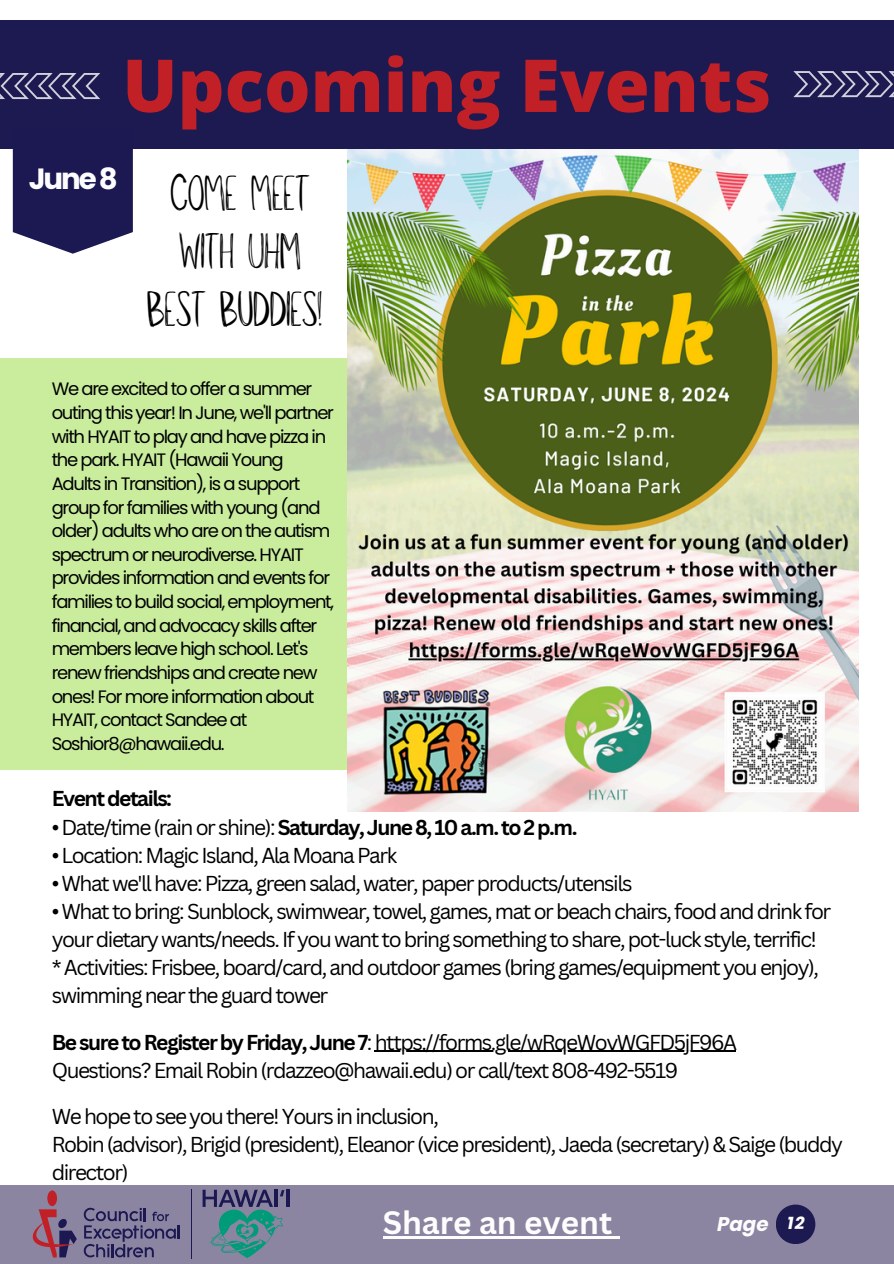
<style>
.page{position:relative;width:894px;height:1264px;background:#fff}
.page>*{position:absolute;margin:0;border:0;box-sizing:border-box;transform-origin:0 0}
.t1{font:800 73.05px "Open Sans";color:#c12026}
.t2{font:700 43.35px/57.8px "Louisville";letter-spacing:-.07em;color:#000;text-align:center}
.t3{font:700 31.5px "Canva Sans";color:#fdfdfd}
.t4{font:700 29.25px "Poppins";letter-spacing:-.07em;color:#fdfdfd}
.t5{font:21px/28.2px "Canva Sans";letter-spacing:-.07em;color:#000}
.t6{font:700 21px "Canva Sans";letter-spacing:-.07em;color:#000}
.t7{font:italic 700 19.8px "Poppins";color:#fdfdfd}
.t8{font:18px/23.7px "Poppins";letter-spacing:-.07em;color:#000}
.t9{font:italic 700 17.25px "Poppins";color:#fff}
.s1{font-weight:400}
.s2{font-weight:700}
</style>
<div class="page">
<div style="left:0;top:21px;width:893px;height:128px;background:#1d1951"></div>
<svg style="left:793px;top:71px;width:100px;height:27px"></svg>
<svg style="left:0;top:73px;width:100px;height:26px"></svg>
<div style="left:0;top:1185px;width:893px;height:78px;background:#8b85a1"></div>
<div style="left:775px;top:1204px;width:40px;height:39px;background:#1d1951;border-radius:50%"></div>
<div style="left:47px;top:1190px;width:10px;height:16px;background:#c12026;border-radius:50%"></div>
<svg style="left:83px;top:1207px;width:97px;height:50px"></svg>
<svg style="left:33px;top:1209px;width:44px;height:48px"></svg>
<hr style="left:191px;top:1189px;width:1px;height:70px;background:#1b1852">
<hr style="left:286px;top:1189px;width:3px;height:17px;background:#1b1852">
<svg style="left:202px;top:1189px;width:82px;height:69px"></svg>
<div style="left:0;top:358px;width:408px;height:412px;background:#c9ed9d"></div>
<img style="left:347px;top:149px;width:511px;height:662px">
<svg style="left:13px;top:149px;width:120px;height:104px;background:#312e62"></svg>
<hr style="left:382px;top:1236px;width:230px;height:2px;background:#fdfdfd">
<svg style="left:612px;top:1236px;width:8px;height:2px"></svg>
<hr style="left:374px;top:1050px;width:361px;height:1px;background:#000">
<h1 class="t1" style="left:122px;top:34px;width:650px">Upcoming Events</h1>
<p class="t4" style="left:29px;top:158px;width:90px">June8</p>
<h5 class="t2" style="left:145px;top:167px;width:180px">COME MEET<br>WITH UHM<br>BEST BUDDIES!</h5>
<p class="t8" style="left:52px;top:377px;width:284px">We are excited to offer a summer outing this year! In June, we'll partner with HYAIT to play and have pizza in the park. HYAIT (Hawaii Young Adults in Transition), is a support group for families with young (and older) adults who are on the autism spectrum or neurodiverse. HYAIT provides information and events for families to build social, employment, financial, and advocacy skills after members leave high school. Let's renew friendships and create new ones! For more information about HYAIT, contact Sandee at Soshior8@hawaii.edu.</p>
<p class="t6" style="left:52px;top:784px;width:122px">Event details:</p>
<p class="t6" style="left:52px;top:812px;width:527px"><span class="s1">• Date/time (rain or shine):</span> Saturday, June 8, 10 a.m. to 2 p.m.</p>
<p class="t5" style="left:52px;top:840px;width:347px">• Location: Magic Island, Ala Moana Park</p>
<p class="t5" style="left:52px;top:868px;width:582px">• What we'll have: Pizza, green salad, water, paper products/utensils</p>
<p class="t5" style="left:52px;top:896px;width:780px">• What to bring: Sunblock, swimwear, towel, games, mat or beach chairs, food and drink for your dietary wants/needs. If you want to bring something to share, pot-luck style, terrific! * Activities: Frisbee, board/card, and outdoor games (bring games/equipment you enjoy), swimming near the guard tower</p>
<h5 class="t5" style="left:52px;top:1027px;width:687px"><span class="s2">Be sure to Register by Friday, June 7</span>: https://forms.gle/wRqeWovWGFD5jF96A</h5>
<h5 class="t5" style="left:52px;top:1046px;width:628px;line-height:46.2px">Questions? Email Robin (rdazzeo@hawaii.edu) or call/text 808-492-5519<br>We hope to see you there! Yours in inclusion,</h5>
<h5 class="t5" style="left:52px;top:1129px;width:792px">Robin (advisor), Brigid (president), Eleanor (vice president), Jaeda (secretary) &amp; Saige (buddy director)</h5>
<h2 class="t3" style="left:382px;top:1200px;width:231px">Share an event</h2>
<h3 class="t7" style="left:717px;top:1210px;width:53px">Page</h3>
<p class="t9" style="left:787px;top:1211px;width:19px">12</p>
</div>
